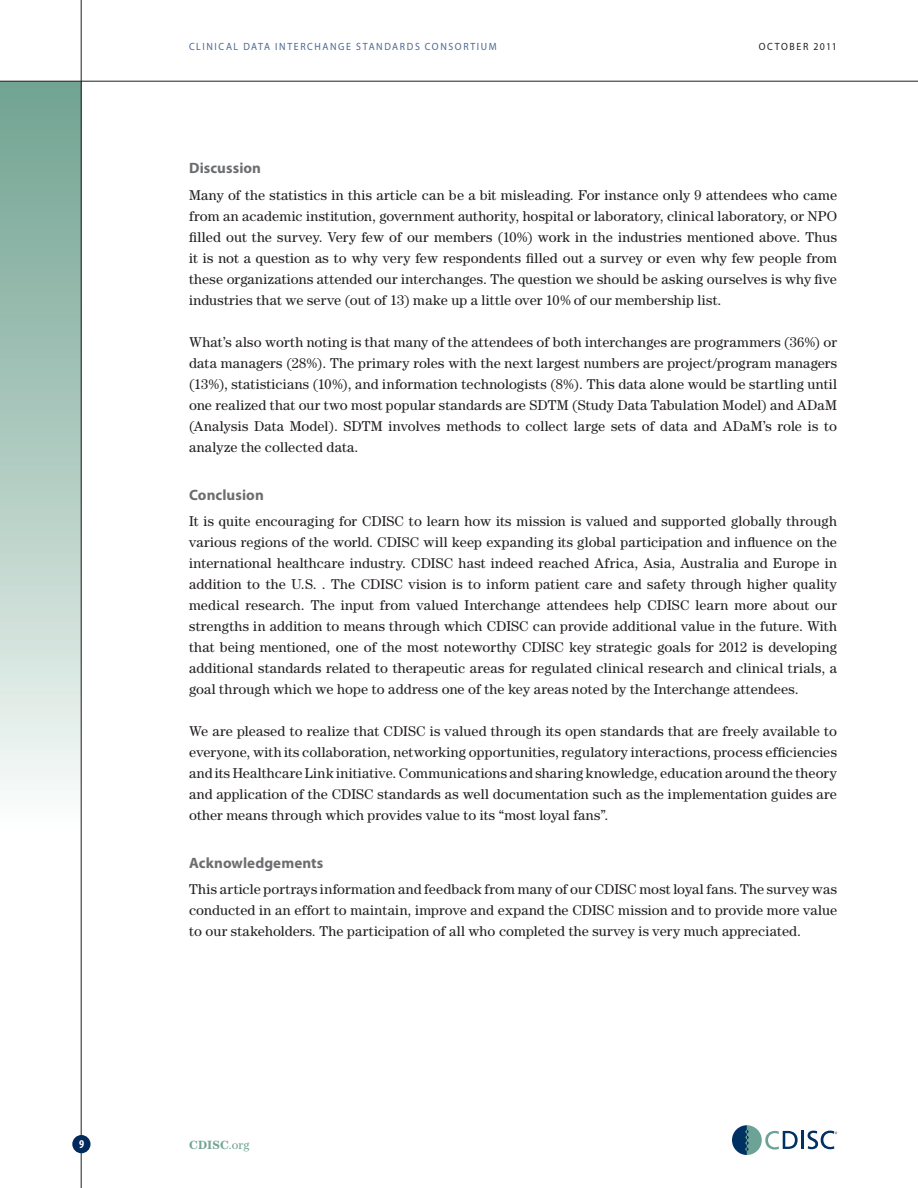
<style>
.page{position:relative;width:918px;height:1188px;background:#fff}
.page>*{position:absolute;margin:0;border:0;box-sizing:border-box;transform-origin:0 0}
.t1{font:700 15px "Myriad Pro";letter-spacing:.005em;color:#6c6d70}
.t2{font:14.25px/21px "Century";letter-spacing:.01em;color:#231f20;text-align:justify}
.t3{font:700 12px "Century";letter-spacing:.01em;color:#71a492}
.t4{font:700 condensed 12px "Myriad Pro";color:#fff}
.t5{font:10.5px "Myriad Pro";letter-spacing:.16em;color:#4d6791;scale:.94 1}
.t6{font:10.5px "Myriad Pro";letter-spacing:.15em;color:#231f20;scale:.94 1}
.s1{font-weight:400}
</style>
<div class="page">
<div style="left:0;top:81px;width:81px;height:873px;background:linear-gradient(to bottom,#6ea18f,#fff)"></div>
<hr style="left:0;top:81px;width:918px;height:1px;background:#231f20">
<hr style="left:81px;top:0;width:1px;height:1188px;background:#231f20">
<div style="left:72px;top:1135px;width:19px;height:18px;background:#00295c;border-radius:50%"></div>
<hr style="left:801px;top:1131px;width:3px;height:18px;background:#003163">
<svg style="left:732px;top:1125px;width:66px;height:30px"></svg>
<svg style="left:808px;top:1131px;width:29px;height:18px"></svg>
<p class="t5" style="left:189px;top:40px;width:329px">CLINIC AL DATA INTERCHANGE STANDARDS CONSORTI UM</p>
<p class="t6" style="left:759px;top:40px;width:85px">OC TOBER 2011</p>
<p class="t1" style="left:189px;top:158px;width:73px">Discussion</p>
<p class="t2" style="left:189px;top:184px;width:649px">Many of the statistics in this article can be a bit misleading. For instance only 9 attendees who came from an academic institution, government authority, hospital or laboratory, clinical laboratory, or NPO filled out the survey. Very few of our members (10%) work in the industries mentioned above. Thus it is not a question as to why very few respondents filled out a survey or even why few people from these organizations attended our interchanges. The question we should be asking ourselves is why five industries that we serve (out of 13) make up a little over 10% of our membership list.</p>
<p class="t2" style="left:189px;top:331px;width:650px">What’s also worth noting is that many of the attendees of both interchanges are programmers (36%) or data managers (28%). The primary roles with the next largest numbers are project/program managers (13%), statisticians (10%), and information technologists (8%). This data alone would be startling until one realized that our two most popular standards are SDTM (Study Data Tabulation Model) and ADaM (Analysis Data Model). SDTM involves methods to collect large sets of data and ADaM’s role is to analyze the collected data.</p>
<p class="t1" style="left:189px;top:485px;width:76px">Conclusion</p>
<p class="t2" style="left:189px;top:510px;width:649px">It is quite encouraging for CDISC to learn how its mission is valued and supported globally through various regions of the world. CDISC will keep expanding its global participation and influence on the international healthcare industry. CDISC hast indeed reached Africa, Asia, Australia and Europe in addition to the U.S. . The CDISC vision is to inform patient care and safety through higher quality medical research. The input from valued Interchange attendees help CDISC learn more about our strengths in addition to means through which CDISC can provide additional value in the future. With that being mentioned, one of the most noteworthy CDISC key strategic goals for 2012 is developing additional standards related to therapeutic areas for regulated clinical research and clinical trials, a goal through which we hope to address one of the key areas noted by the Interchange attendees.</p>
<p class="t2" style="left:189px;top:720px;width:649px">We are pleased to realize that CDISC is valued through its open standards that are freely available to everyone, with its collaboration, networking opportunities, regulatory interactions, process efficiencies and its Healthcare Link initiative. Communications and sharing knowledge, education around the theory and application of the CDISC standards as well documentation such as the implementation guides are other means through which provides value to its “most loyal fans”.</p>
<p class="t1" style="left:189px;top:853px;width:136px">Acknowledgements</p>
<p class="t2" style="left:189px;top:879px;width:649px">This article portrays information and feedback from many of our CDISC most loyal fans. The survey was conducted in an effort to maintain, improve and expand the CDISC mission and to provide more value to our stakeholders. The participation of all who completed the survey is very much appreciated.</p>
<p class="t4" style="left:79px;top:1137px;width:7px">9</p>
<p class="t3" style="left:189px;top:1138px;width:62px">CDISC<span class="s1">.org</span></p>
</div>
